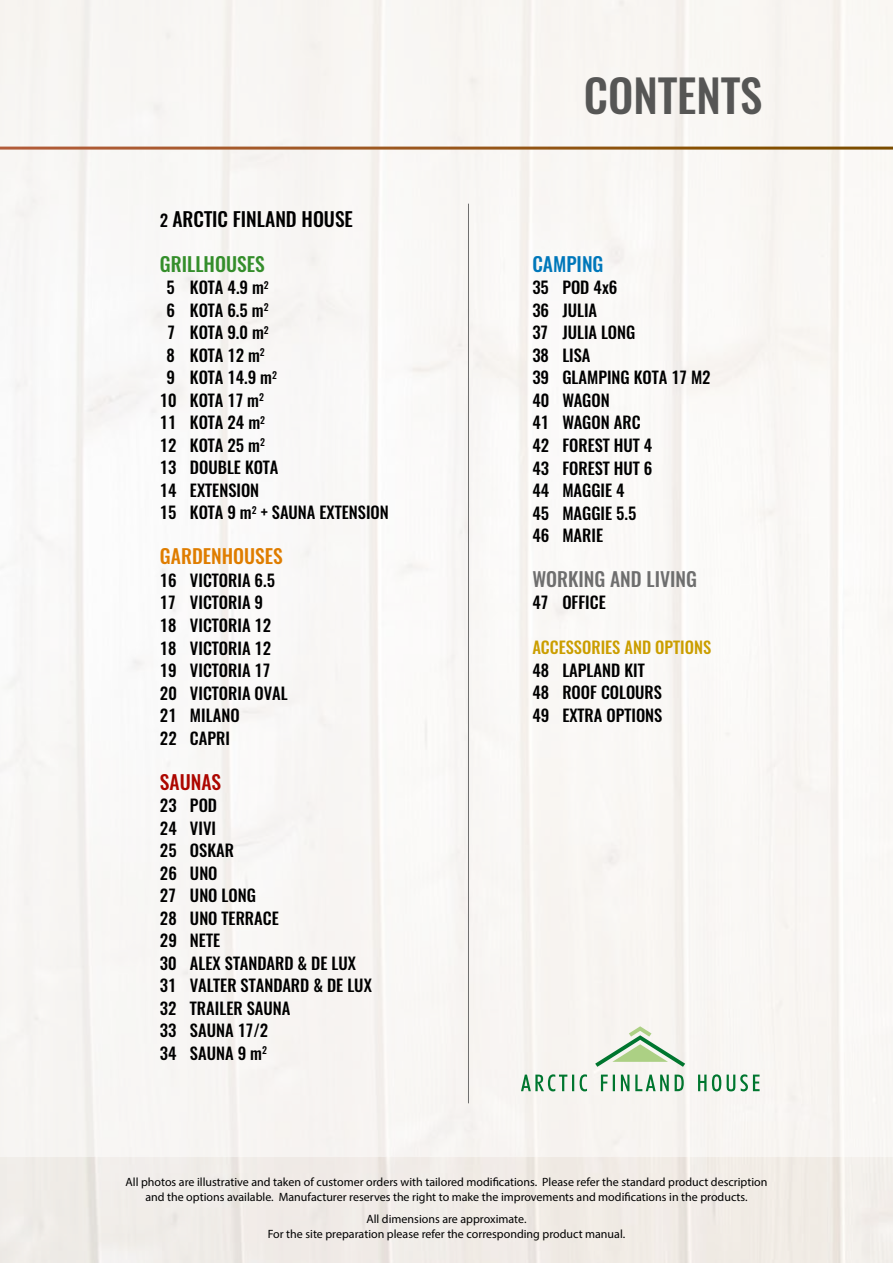
<style>
.page{position:relative;width:893px;height:1263px;background:#fff}
.page>*{position:absolute;margin:0;border:0;box-sizing:border-box;transform-origin:0 0}
.t1{font:500 45px "Oswald";color:#565655}
.t2{font:500 19.5px "Oswald";color:#000}
.t3{font:500 19.5px "Oswald";color:#6e6e6e}
.t4{font:500 19.5px "Oswald";color:#df7d00}
.t5{font:500 19.5px "Oswald";color:#348e2b}
.t6{font:500 19.5px "Oswald";color:#0077ba}
.t7{font:500 19.5px "Oswald";color:#ad0600}
.t8{font:500 16.5px/22.5px "Oswald";color:#000}
.t9{font:500 16.5px "Oswald";color:#cb9e00}
.t10{font:12px/14.4px "Myriad Pro";color:#000;text-align:center}
.s1{font-size:16.5px}
</style>
<div class="page">
<hr style="left:468px;top:204px;width:1px;height:899px;background:#6e6e6e">
<svg style="left:521px;top:1074px;width:239px;height:17px"></svg>
<svg style="left:595px;top:1026px;width:90px;height:41px"></svg>
<p class="t2" style="left:160px;top:209px;width:194px"><span class="s1">2</span> ARCTIC FINLAND HOUSE</p>
<p class="t5" style="left:160px;top:254px;width:106px">GRILLHOUSES</p>
<p class="t8" style="left:167px;top:277px;width:104px">5 KOTA 4.9 m<sup>2</sup></p>
<p class="t8" style="left:167px;top:300px;width:104px">6 KOTA 6.5 m<sup>2</sup></p>
<p class="t8" style="left:168px;top:322px;width:103px">7 KOTA 9.0 m<sup>2</sup></p>
<p class="t8" style="left:167px;top:345px;width:100px">8 KOTA 12 m<sup>2</sup></p>
<p class="t8" style="left:167px;top:367px;width:112px">9 KOTA 14.9 m<sup>2</sup></p>
<p class="t8" style="left:160px;top:390px;width:105px">10 KOTA 17 m<sup>2</sup></p>
<p class="t8" style="left:160px;top:412px;width:107px">11 KOTA 24 m<sup>2</sup></p>
<p class="t8" style="left:160px;top:435px;width:106px">12 KOTA 25 m<sup>2</sup></p>
<p class="t8" style="left:160px;top:457px;width:120px">13 DOUBLE KOTA</p>
<p class="t8" style="left:160px;top:480px;width:101px">14 EXTENSION</p>
<p class="t8" style="left:160px;top:502px;width:230px">15 KOTA 9 m<sup>2</sup> + SAUNA EXTENSION</p>
<p class="t4" style="left:160px;top:546px;width:124px">GARDENHOUSES</p>
<p class="t8" style="left:160px;top:570px;width:129px">16 VICTORIA 6.5<br>17 VICTORIA 9<br>18 VICTORIA 12<br>18 VICTORIA 12<br>19 VICTORIA 17<br>20 VICTORIA OVAL<br>21 MILANO<br>22 CAPRI</p>
<p class="t7" style="left:160px;top:771px;width:63px">SAUNAS</p>
<p class="t8" style="left:160px;top:795px;width:213px">23 POD<br>24 VIVI<br>25 OSKAR<br>26 UNO<br>27 UNO LONG<br>28 UNO TERRACE<br>29 NETE<br>30 ALEX STANDARD &amp; DE LUX<br>31 VALTER STANDARD &amp; DE LUX<br>32 TRAILER SAUNA<br>33 SAUNA 17/2<br>34 SAUNA 9 m<sup>2</sup></p>
<h1 class="t1" style="left:584px;top:72px;width:180px">CONTENTS</h1>
<p class="t6" style="left:532px;top:254px;width:73px">CAMPING</p>
<p class="t8" style="left:532px;top:277px;width:180px">35 POD 4x6<br>36 JULIA<br>37 JULIA LONG<br>38 LISA<br>39 GLAMPING KOTA 17 M2<br>40 WAGON<br>41 WAGON ARC<br>42 FOREST HUT 4<br>43 FOREST HUT 6<br>44 MAGGIE 4<br>45 MAGGIE 5.5<br>46 MARIE</p>
<p class="t3" style="left:532px;top:569px;width:166px">WORKING AND LIVING</p>
<p class="t8" style="left:532px;top:592px;width:75px">47 OFFICE</p>
<p class="t9" style="left:532px;top:639px;width:180px">ACCESSORIES AND OPTIONS</p>
<p class="t8" style="left:532px;top:660px;width:132px">48 LAPLAND KIT<br>48 ROOF COLOURS<br>49 EXTRA OPTIONS</p>
<p class="t10" style="left:126px;top:1175px;width:643px">All photos are illustrative and taken of customer orders with tailored modifications. Please refer the standard product description and the options available. Manufacturer reserves the right to make the improvements and modifications in the products.</p>
<p class="t10" style="left:268px;top:1212px;width:359px">All dimensions are approximate.<br>For the site preparation please refer the corresponding product manual.</p>
</div>
